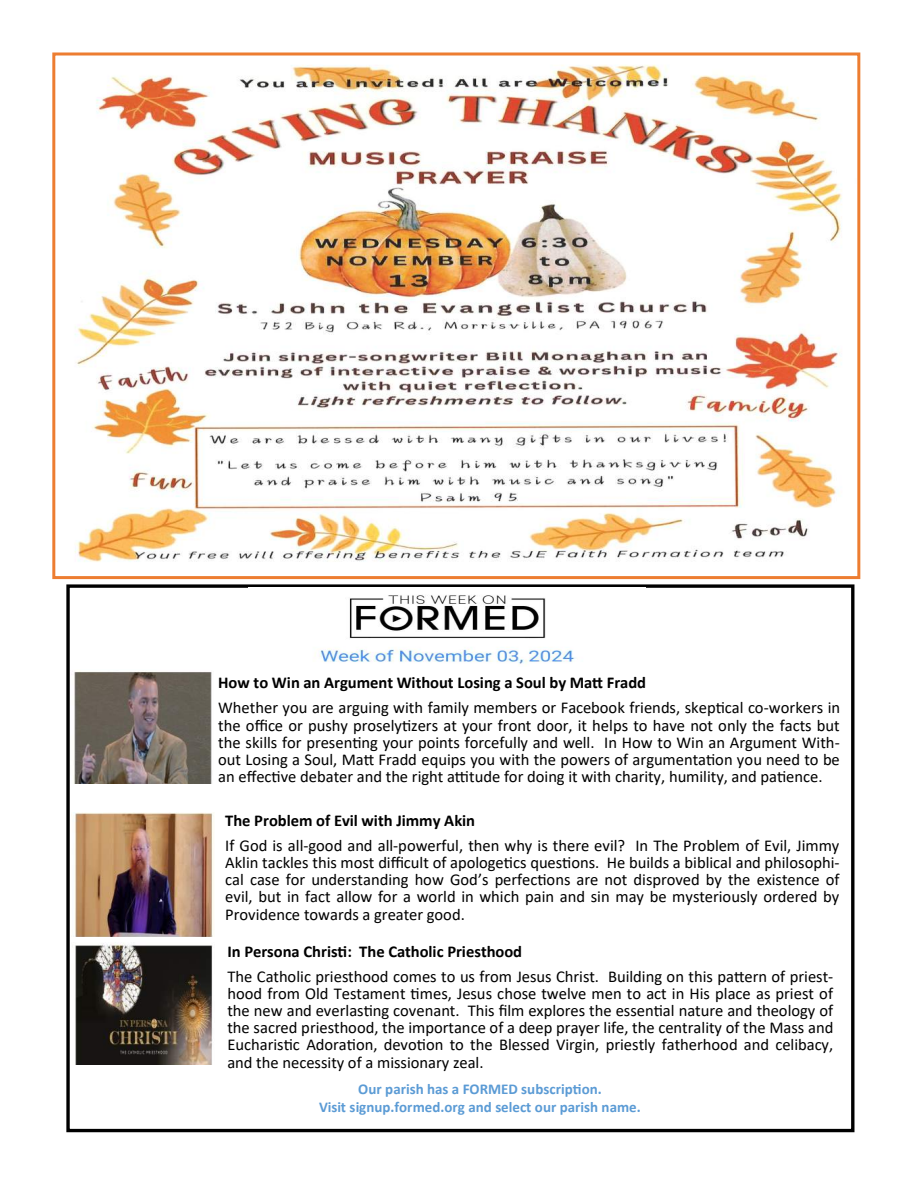
<style>
.page{position:relative;width:918px;height:1188px;background:#fff}
.page>*{position:absolute;margin:0;border:0;box-sizing:border-box;transform-origin:0 0}
.t1{font:16.5px/17.1px "Calibri";color:#000;text-align:justify}
.t2{font:700 16.5px "Calibri";color:#000}
.t3{font:700 15px "Calibri";color:#5b9bd5}
</style>
<div class="page">
<div style="left:66px;top:584px;width:788px;height:548px;border:3px solid #000"></div>
<img style="left:74px;top:64px;width:768px;height:498px">
<div style="left:52px;top:52px;width:808px;height:527px;border:3px solid #ed7d31"></div>
<img style="left:249px;top:587px;width:397px;height:77px">
<img style="left:71px;top:671px;width:141px;height:112px">
<img style="left:71px;top:812px;width:143px;height:125px">
<img style="left:75px;top:943px;width:138px;height:122px">
<p class="t2" style="left:218px;top:676px;width:429px">How to Win an Argument Without Losing a Soul by Matt Fradd</p>
<p class="t1" style="left:218px;top:701px;width:624px">Whether you are arguing with family members or Facebook friends, skeptical co-workers in the office or pushy proselytizers at your front door, it helps to have not only the facts but the skills for presenting your points forcefully and well. In How to Win an Argument With&shy;out Losing a Soul, Matt Fradd equips you with the powers of argumentation you need to be an effective debater and the right attitude for doing it with charity, humility, and patience.</p>
<p class="t2" style="left:225px;top:814px;width:251px">The Problem of Evil with Jimmy Akin</p>
<p class="t1" style="left:225px;top:839px;width:616px">If God is all-good and all-powerful, then why is there evil? In The Problem of Evil, Jimmy Aklin tackles this most difficult of apologetics questions. He builds a biblical and philosophi&shy;cal case for understanding how God’s perfections are not disproved by the existence of evil, but in fact allow for a world in which pain and sin may be mysteriously ordered by Providence towards a greater good.</p>
<p class="t2" style="left:227px;top:944px;width:296px">In Persona Christi: The Catholic Priesthood</p>
<p class="t1" style="left:227px;top:969px;width:608px">The Catholic priesthood comes to us from Jesus Christ. Building on this pattern of priest&shy;hood from Old Testament times, Jesus chose twelve men to act in His place as priest of the new and everlasting covenant. This film explores the essential nature and theology of the sacred priesthood, the importance of a deep prayer life, the centrality of the Mass and Eucharistic Adoration, devotion to the Blessed Virgin, priestly fatherhood and celibacy, and the necessity of a missionary zeal.</p>
<p class="t3" style="left:358px;top:1082px;width:245px">Our parish has a FORMED subscription.</p>
<p class="t3" style="left:319px;top:1101px;width:323px">Visit signup.formed.org and select our parish name.</p>
</div>
